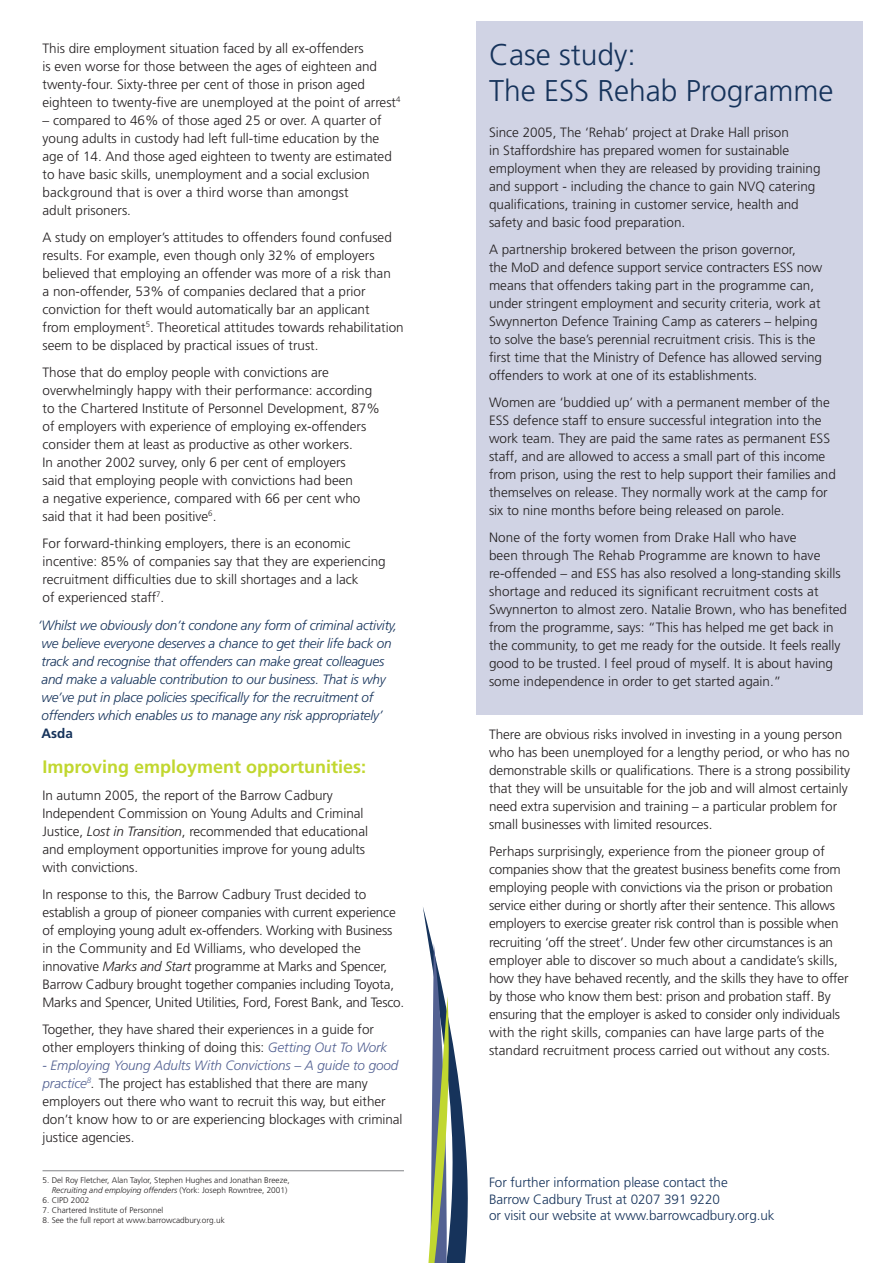
<style>
.page{position:relative;width:893px;height:1263px;background:#fff}
.page>*{position:absolute;margin:0;border:0;box-sizing:border-box;transform-origin:0 0}
.t1{font:300 30px/36px "Frutiger LT Std";color:#16335b}
.t2{font:700 18px "Frutiger LT Std";color:#c1d72f}
.t3{font:300 13.5px/18px "Frutiger LT Std";color:#231f20}
.t4{font:italic 300 13.5px/18px "Frutiger LT Std";letter-spacing:-.015em;color:#16335b}
.t5{font:300 13.5px/16.5px "Frutiger LT Std";letter-spacing:-.005em;color:#16335b}
.t6{font:700 13.5px "Frutiger LT Std";color:#16335b}
.t7{font:300 8.25px/9.9px "Frutiger LT Std";color:#231f20;text-align:right}
.s1{font-style:italic}
.s2{font-style:italic;color:#536192}
</style>
<div class="page">
<div style="left:476px;top:21px;width:387px;height:693px;background:#d0d3e4"></div>
<svg style="left:396px;top:907px;width:72px;height:356px"></svg>
<hr style="left:43px;top:1170px;width:361px;height:1px;background:#808285">
<p class="t3" style="left:43px;top:39px;width:359px">This dire employment situation faced by all ex-offenders<br>is even worse for those between the ages of eighteen and twenty-four. Sixty-three per cent of those in prison aged eighteen to twenty-five are unemployed at the point of arrest<sup>4</sup></p>
<p class="t3" style="left:43px;top:111px;width:351px">– compared to 46% of those aged 25 or over. A quarter of young adults in custody had left full-time education by the age of 14. And those aged eighteen to twenty are estimated to have basic skills, unemployment and a social exclusion background that is over a third worse than amongst<br>adult prisoners.</p>
<p class="t3" style="left:43px;top:228px;width:363px">A study on employer’s attitudes to offenders found confused results. For example, even though only 32% of employers believed that employing an offender was more of a risk than<br>a non-offender, 53% of companies declared that a prior conviction for theft would automatically bar an applicant<br>from employment<sup>5</sup>. Theoretical attitudes towards rehabilitation seem to be displaced by practical issues of trust.</p>
<p class="t3" style="left:43px;top:363px;width:339px">Those that do employ people with convictions are overwhelmingly happy with their performance: according to the Chartered Institute of Personnel Development, 87% of employers with experience of employing ex-offenders consider them at least as productive as other workers.<br>In another 2002 survey, only 6 per cent of employers<br>said that employing people with convictions had been<br>a negative experience, compared with 66 per cent who said that it had been positive<sup>6</sup>.</p>
<p class="t3" style="left:43px;top:534px;width:345px">For forward-thinking employers, there is an economic incentive: 85% of companies say that they are experiencing recruitment difficulties due to skill shortages and a lack<br>of experienced staff<sup>7</sup>.</p>
<p class="t4" style="left:38px;top:617px;width:361px">‘ Whilst we obviously don’t condone any form of criminal activity, we believe everyone deserves a chance to get their life back on track and recognise that offenders can make great colleagues and make a valuable contribution to our business. That is why we’ve put in place policies specifically for the recruitment of offenders which enables us to manage any risk appropriately’</p>
<p class="t6" style="left:41px;top:726px;width:33px">Asda</p>
<h2 class="t2" style="left:43px;top:756px;width:325px">Improving employment opportunities:</h2>
<p class="t3" style="left:43px;top:786px;width:327px">In autumn 2005, the report of the Barrow Cadbury Independent Commission on Young Adults and Criminal Justice, <span class="s1">Lost in Transition</span>, recommended that educational and employment opportunities improve for young adults with convictions.</p>
<p class="t3" style="left:43px;top:885px;width:363px">In response to this, the Barrow Cadbury Trust decided to establish a group of pioneer companies with current experience of employing young adult ex-offenders. Working with Business in the Community and Ed Williams, who developed the innovative <span class="s1">Marks and Start</span> programme at Marks and Spencer, Barrow Cadbury brought together companies including Toyota, Marks and Spencer, United Utilities, Ford, Forest Bank, and Tesco.</p>
<p class="t3" style="left:43px;top:1020px;width:346px">Together, they have shared their experiences in a guide for other employers thinking of doing this: <span class="s2">Getting Out To Work</span></p>
<p class="t3" style="left:43px;top:1056px;width:362px"><span class="s2">- Employing Young Adults With Convictions – A guide to good practice</span><sup>8</sup><span class="s1">.</span> The project has established that there are many employers out there who want to recruit this way, but either don’t know how to or are experiencing blockages with criminal justice agencies.</p>
<p class="t7" style="left:43px;top:1176px;width:249px">5. Del Roy Fletcher, Alan Taylor, Stephen Hughes and Jonathan Breeze,<br><span class="s1">Recruiting and employing offenders</span> (York: Joseph Rowntree, 2001)</p>
<p class="t7" style="left:43px;top:1195px;width:48px">6. CIPD 2002</p>
<p class="t7" style="left:43px;top:1205px;width:122px">7. Chartered Institute of Personnel</p>
<p class="t7" style="left:43px;top:1215px;width:184px">8. See the full report at www.barrowcadbury.org.uk</p>
<h1 class="t1" style="left:489px;top:37px;width:346px">Case study:<br>The ESS Rehab Programme</h1>
<p class="t3" style="left:489px;top:124px;width:333px">Since 2005, The ‘Rehab’ project at Drake Hall prison<br>in Staffordshire has prepared women for sustainable employment when they are released by providing training and support - including the chance to gain NVQ catering qualifications, training in customer service, health and safety and basic food preparation.</p>
<p class="t3" style="left:489px;top:241px;width:335px">A partnership brokered between the prison governor,<br>the MoD and defence support service contracters ESS now means that offenders taking part in the programme can, under stringent employment and security criteria, work at Swynnerton Defence Training Camp as caterers – helping to solve the base’s perennial recruitment crisis. This is the first time that the Ministry of Defence has allowed serving offenders to work at one of its establishments.</p>
<p class="t3" style="left:489px;top:394px;width:348px">Women are ‘buddied up’ with a permanent member of the ESS defence staff to ensure successful integration into the work team. They are paid the same rates as permanent ESS staff, and are allowed to access a small part of this income from prison, using the rest to help support their families and themselves on release. They normally work at the camp for six to nine months before being released on parole.</p>
<p class="t3" style="left:489px;top:529px;width:360px">None of the forty women from Drake Hall who have<br>been through The Rehab Programme are known to have re-offended – and ESS has also resolved a long-standing skills shortage and reduced its significant recruitment costs at Swynnerton to almost zero. Natalie Brown, who has benefited from the programme, says: “This has helped me get back in the community, to get me ready for the outside. It feels really good to be trusted. I feel proud of myself. It is about having some independence in order to get started again.”</p>
<p class="t3" style="left:489px;top:726px;width:363px">There are obvious risks involved in investing in a young person who has been unemployed for a lengthy period, or who has no demonstrable skills or qualifications. There is a strong possibility that they will be unsuitable for the job and will almost certainly need extra supervision and training – a particular problem for small businesses with limited resources.</p>
<p class="t3" style="left:489px;top:843px;width:361px">Perhaps surprisingly, experience from the pioneer group of companies show that the greatest business benefits come from employing people with convictions via the prison or probation service either during or shortly after their sentence. This allows employers to exercise greater risk control than is possible when recruiting ‘off the street’. Under few other circumstances is an employer able to discover so much about a candidate’s skills, how they have behaved recently, and the skills they have to offer by those who know them best: prison and probation staff. By ensuring that the employer is asked to consider only individuals with the right skills, companies can have large parts of the standard recruitment process carried out without any costs.</p>
<p class="t5" style="left:489px;top:1175px;width:287px">For further information please contact the<br>Barrow Cadbury Trust at 0207 391 9220<br>or visit our website at www.barrowcadbury.org.uk</p>
</div>
